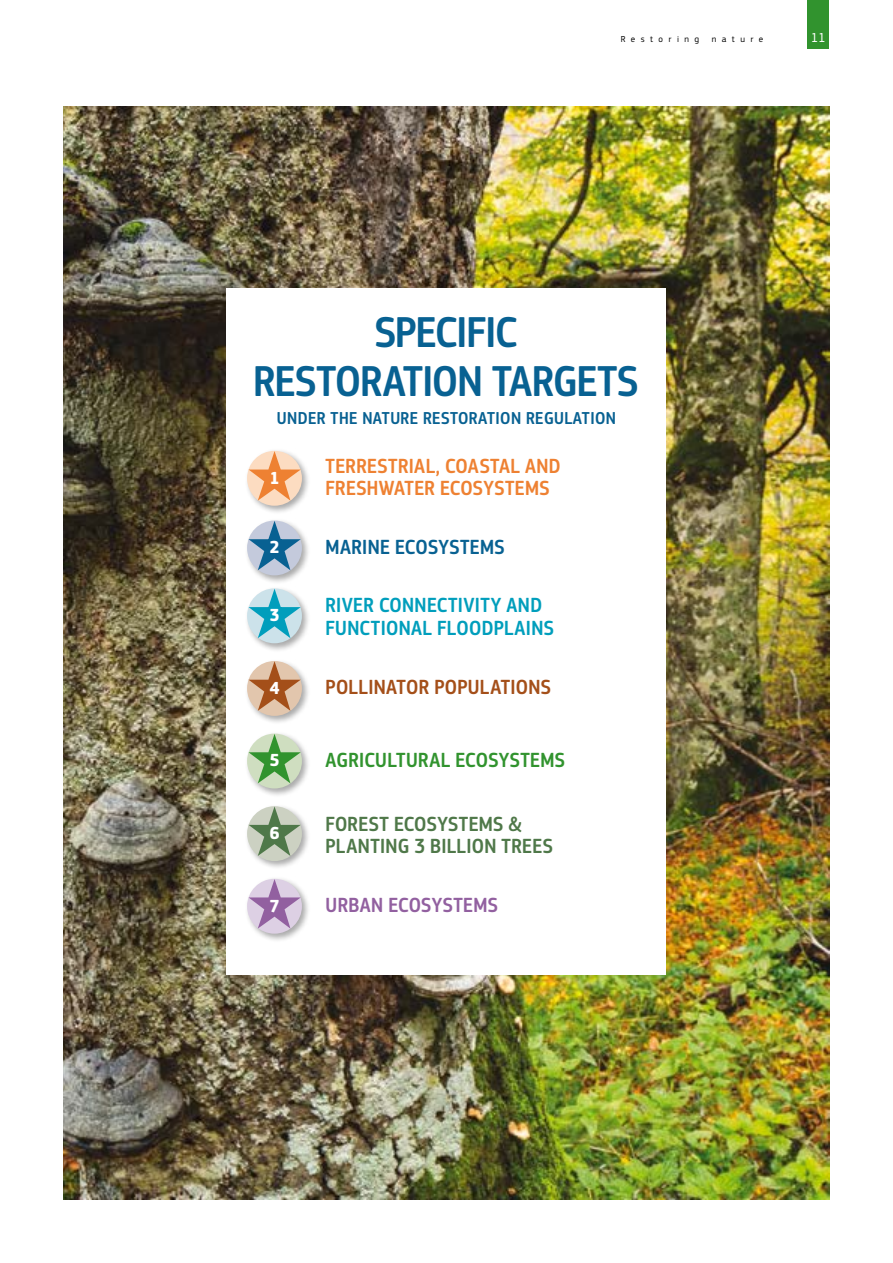
<style>
.page{position:relative;width:893px;height:1263px;background:#fff}
.page>*{position:absolute;margin:0;border:0;box-sizing:border-box;transform-origin:0 0}
.t1{font:500 45px/48px "EC Square Sans Cond Pro";letter-spacing:-.015em;color:#086192;text-align:center}
.t2{font:500 21.3px/22.4px "EC Square Sans Cond Pro";letter-spacing:.015em;color:#ee8132}
.t3{font:500 21.3px/22.4px "EC Square Sans Cond Pro";letter-spacing:.015em;color:#009ebc}
.t4{font:500 21.3px/22.4px "EC Square Sans Cond Pro";letter-spacing:.015em;color:#4f7849}
.t5{font:500 21.3px "EC Square Sans Cond Pro";letter-spacing:.015em;color:#31932e}
.t6{font:500 21.3px "EC Square Sans Cond Pro";letter-spacing:.015em;color:#a44f19}
.t7{font:500 21.3px "EC Square Sans Cond Pro";letter-spacing:.015em;color:#086192}
.t8{font:500 21.3px "EC Square Sans Cond Pro";letter-spacing:.015em;color:#9260a0}
.t9{font:700 18.15px "EC Square Sans Cond Pro";color:#fff}
.t10{font:500 18px "EC Square Sans Cond Pro";letter-spacing:.025em;color:#086192}
.t11{font:13.5px "EC Square Sans Pro";color:#fff}
.t12{font:9px "EC Square Sans Pro";letter-spacing:.61em;color:#000}
</style>
<div class="page">
<div style="left:808px;top:0;width:21px;height:49px;background:#31932e"></div>
<img style="left:64px;top:106px;width:765px;height:1093px">
<div style="left:226px;top:288px;width:440px;height:687px;background:#fff"></div>
<div style="left:245px;top:448px;width:66px;height:66px;background:#000;opacity:.33"></div>
<div style="left:247px;top:451px;width:55px;height:55px;background:#fcdcc1;border-radius:50%"></div>
<svg style="left:249px;top:451px;width:52px;height:50px"></svg>
<div style="left:268px;top:470px;width:13px;height:14px;background:#ee8132"></div>
<div style="left:245px;top:518px;width:66px;height:66px;background:#000;opacity:.33"></div>
<div style="left:247px;top:520px;width:55px;height:55px;background:#c4cadc;border-radius:50%"></div>
<svg style="left:249px;top:521px;width:52px;height:49px"></svg>
<div style="left:268px;top:540px;width:13px;height:13px;background:#086192"></div>
<div style="left:245px;top:876px;width:66px;height:66px;background:#000;opacity:.33"></div>
<div style="left:247px;top:879px;width:55px;height:55px;background:#ddd0e4;border-radius:50%"></div>
<svg style="left:249px;top:879px;width:52px;height:50px"></svg>
<div style="left:268px;top:898px;width:13px;height:13px;background:#9260a0"></div>
<div style="left:245px;top:586px;width:66px;height:66px;background:#000;opacity:.33"></div>
<div style="left:247px;top:588px;width:55px;height:55px;background:#cce2ea;border-radius:50%"></div>
<svg style="left:249px;top:589px;width:52px;height:49px"></svg>
<div style="left:268px;top:607px;width:13px;height:14px;background:#009ebc"></div>
<div style="left:245px;top:659px;width:66px;height:66px;background:#000;opacity:.33"></div>
<div style="left:247px;top:661px;width:55px;height:55px;background:#e2c6ad;border-radius:50%"></div>
<svg style="left:249px;top:661px;width:52px;height:50px"></svg>
<div style="left:268px;top:680px;width:13px;height:14px;background:#a44f19"></div>
<div style="left:245px;top:731px;width:66px;height:66px;background:#000;opacity:.33"></div>
<div style="left:247px;top:734px;width:55px;height:54px;background:#cfdec0;border-radius:50%"></div>
<svg style="left:249px;top:734px;width:52px;height:49px"></svg>
<div style="left:268px;top:753px;width:13px;height:13px;background:#31932e"></div>
<div style="left:245px;top:804px;width:66px;height:66px;background:#000;opacity:.33"></div>
<div style="left:247px;top:806px;width:55px;height:55px;background:#ccd1c2;border-radius:50%"></div>
<svg style="left:249px;top:806px;width:52px;height:50px"></svg>
<div style="left:268px;top:825px;width:13px;height:14px;background:#4f7849"></div>
<p class="t12" style="left:621px;top:34px;width:80px">Restoring</p>
<p class="t12" style="left:712px;top:34px;width:53px">nature</p>
<p class="t11" style="left:811px;top:30px;width:17px">11</p>
<h1 class="t1" style="left:253px;top:309px;width:387px">SPECIFIC<br>RESTORATION TARGETS</h1>
<p class="t10" style="left:277px;top:408px;width:341px">UNDER THE NATURE RESTORATION REGULATION</p>
<p class="t9" style="left:270px;top:466px;width:11px">1</p>
<p class="t2" style="left:326px;top:455px;width:237px">TERRESTRIAL, COASTAL AND<br>FRESHWATER ECOSYSTEMS</p>
<p class="t9" style="left:270px;top:536px;width:11px">2</p>
<p class="t7" style="left:326px;top:534px;width:181px">MARINE ECOSYSTEMS</p>
<p class="t9" style="left:270px;top:604px;width:11px">3</p>
<p class="t3" style="left:326px;top:594px;width:230px">RIVER CONNECTIVITY AND<br>FUNCTIONAL FLOODPLAINS</p>
<p class="t9" style="left:270px;top:677px;width:11px">4</p>
<p class="t6" style="left:326px;top:675px;width:227px">POLLINATOR POPULATIONS</p>
<p class="t9" style="left:270px;top:749px;width:11px">5</p>
<p class="t5" style="left:326px;top:747px;width:241px">AGRICULTURAL ECOSYSTEMS</p>
<p class="t9" style="left:270px;top:822px;width:11px">6</p>
<p class="t4" style="left:326px;top:813px;width:229px">FOREST ECOSYSTEMS &amp;<br>PLANTING 3 BILLION TREES</p>
<p class="t9" style="left:270px;top:894px;width:11px">7</p>
<p class="t8" style="left:326px;top:892px;width:174px">URBAN ECOSYSTEMS</p>
</div>
